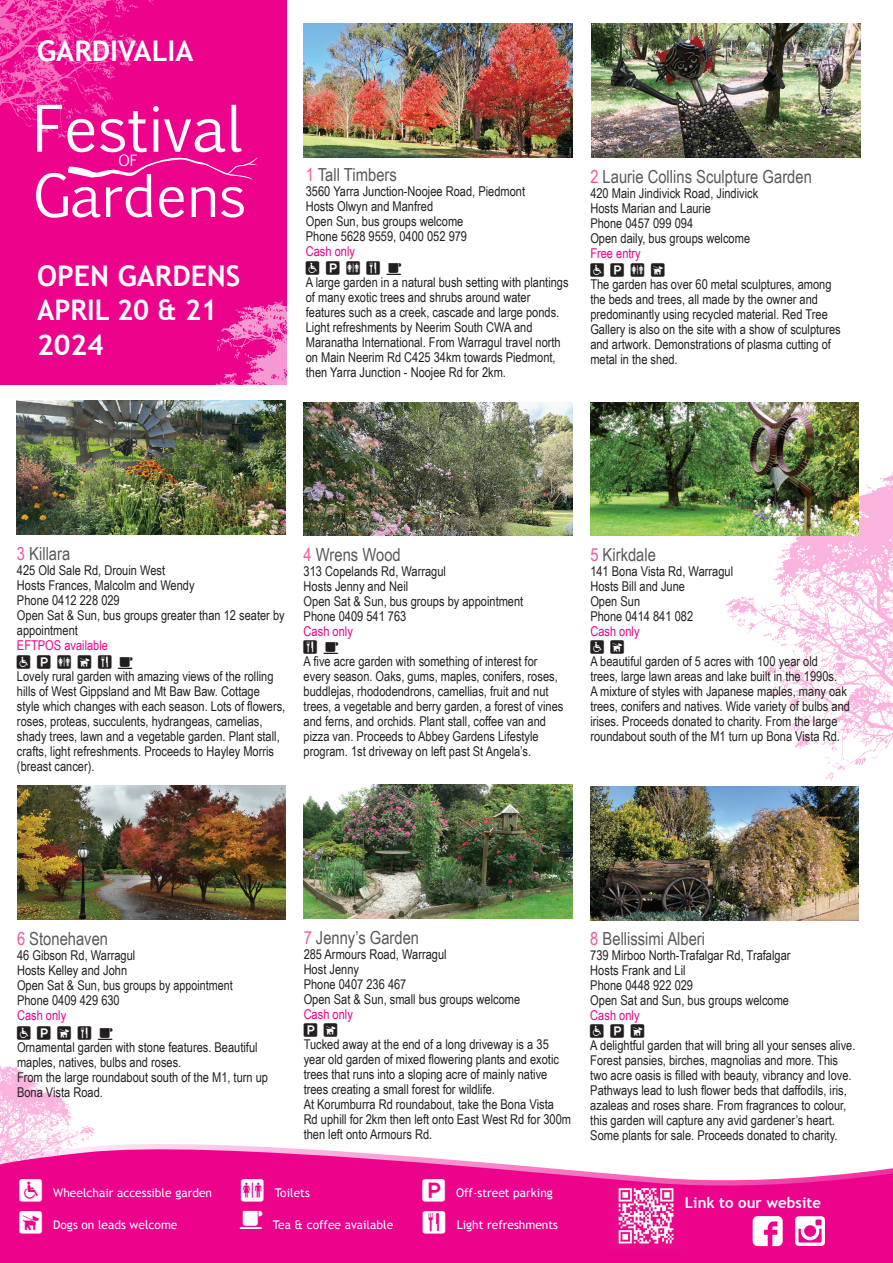
<style>
.page{position:relative;width:893px;height:1263px;background:#fff}
.page>*{position:absolute;margin:0;border:0;box-sizing:border-box;transform-origin:0 0}
.t1{font:61.35px "Euphemia UCAS";color:#fff}
.t2{font:56.25px "Euphemia UCAS";color:#fff}
.t3{font:700 28.5px/34.2px "Trebuchet MS";color:#fff}
.t4{font:22.5px "NPS Pictographs 1";color:#fff}
.t5{font:18px "Arial Narrow";color:#57585a}
.t6{font:700 15px "Trebuchet MS";color:#fff}
.t7{font:14.85px "Euphemia UCAS";color:#fff}
.t8{font:13.5px/15px "Arial Narrow";color:#231f20}
.t9{font:13.5px "Arial Narrow";color:#ed028c}
.t10{font:13.5px "NPS Pictographs 1";color:#231f20}
.t11{font:12px "Trebuchet MS";color:#fff}
.s1{color:#ef59a1}
.s2{font-family:"NPS Pictographs 1";font-size:22.5px}
</style>
<div class="page">
<div style="left:0;top:0;width:287px;height:385px;background:#ed028c"></div>
<svg style="left:172px;top:301px;width:401px;height:235px"></svg>
<svg style="left:0;top:0;width:154px;height:149px"></svg>
<svg style="left:726px;top:470px;width:167px;height:317px"></svg>
<svg style="left:0;top:1065px;width:95px;height:69px"></svg>
<img style="left:304px;top:23px;width:268px;height:134px">
<img style="left:304px;top:785px;width:268px;height:133px">
<img style="left:591px;top:23px;width:269px;height:134px">
<img style="left:17px;top:400px;width:269px;height:134px">
<img style="left:304px;top:402px;width:268px;height:134px">
<img style="left:17px;top:786px;width:269px;height:133px">
<img style="left:590px;top:787px;width:269px;height:134px">
<img style="left:590px;top:402px;width:269px;height:134px">
<svg style="left:0;top:1139px;width:893px;height:124px;fill:#ed028c"></svg>
<svg style="left:68px;top:157px;width:190px;height:23px"></svg>
<svg style="left:753px;top:1216px;width:30px;height:30px"></svg>
<svg style="left:795px;top:1216px;width:30px;height:30px"></svg>
<img style="left:611px;top:1188px;width:69px;height:62px">
<svg style="left:240px;top:1211px;width:22px;height:18px"></svg>
<h3 class="t3" style="left:37px;top:34px;width:38px">GARD</h3>
<h3 class="t3" style="left:110px;top:34px;width:85px">IVALIA</h3>
<h1 class="t1" style="left:33px;top:85px;width:211px">Festival</h1>
<h2 class="t2" style="left:33px;top:156px;width:215px">Gardens</h2>
<p class="t7" style="left:118px;top:150px;width:20px">of</p>
<h3 class="t3" style="left:37px;top:259px;width:205px">Open Gardens<br>APRIL 20 &amp; 21<br>2024</h3>
<h3 class="t5" style="left:306px;top:162px;width:93px"><span class="s1">1</span> Tall Timbers</h3>
<p class="t8" style="left:306px;top:183px;width:221px">3560 Yarra Junction-Noojee Road, Piedmont<br>Hosts Olwyn and Manfred<br>Open Sun, bus groups welcome<br>Phone 5628 9559, 0400 052 979</p>
<p class="t9" style="left:306px;top:241px;width:51px">Cash only</p>
<p class="t10" style="left:306px;top:261px;width:76px">Ô ^ M C</p>
<p class="t8" style="left:306px;top:274px;width:264px">A large garden in a natural bush setting with plantings of many exotic trees and shrubs around water features such as a creek, cascade and large ponds.<br>Light refreshments by Neerim South CWA and Maranatha International. From Warragul travel north on Main Neerim Rd C425 34km towards Piedmont, then Yarra Junction - Noojee Rd for 2km.</p>
<h3 class="t5" style="left:590px;top:164px;width:223px"><span class="s1">2</span> Laurie Collins Sculpture Garden</h3>
<p class="t8" style="left:590px;top:185px;width:169px">420 Main Jindivick Road, Jindivick<br>Hosts Marian and Laurie<br>Phone 0457 099 094<br>Open daily, bus groups welcome</p>
<p class="t9" style="left:590px;top:244px;width:52px">Free entry</p>
<p class="t10" style="left:590px;top:264px;width:76px">Ô ^ M `</p>
<p class="t8" style="left:590px;top:277px;width:252px">The garden has over 60 metal sculptures, among the beds and trees, all made by the owner and predominantly using recycled material. Red Tree Gallery is also on the site with a show of sculptures and artwork. Demonstrations of plasma cutting of metal in the shed.</p>
<h3 class="t5" style="left:17px;top:541px;width:55px"><span class="s1">3</span> Killara</h3>
<p class="t8" style="left:17px;top:562px;width:269px">425 Old Sale Rd, Drouin West<br>Hosts Frances, Malcolm and Wendy<br>Phone 0412 228 029<br>Open Sat &amp; Sun, bus groups greater than 12 seater by appointment</p>
<p class="t9" style="left:17px;top:636px;width:93px">EFTPOS available</p>
<p class="t10" style="left:17px;top:656px;width:96px">Ô ^ M ` C</p>
<p class="t8" style="left:17px;top:669px;width:270px">Lovely rural garden with amazing views of the rolling hills of West Gippsland and Mt Baw Baw. Cottage style which changes with each season. Lots of flowers, roses, proteas, succulents, hydrangeas, camelias, shady trees, lawn and a vegetable garden. Plant stall, crafts, light refreshments. Proceeds to Hayley Morris (breast cancer).</p>
<h3 class="t5" style="left:304px;top:541px;width:99px"><span class="s1">4</span> Wrens Wood</h3>
<p class="t8" style="left:304px;top:563px;width:221px">313 Copelands Rd, Warragul<br>Hosts Jenny and Neil<br>Open Sat &amp; Sun, bus groups by appointment<br>Phone 0409 541 763</p>
<p class="t9" style="left:304px;top:621px;width:51px">Cash only</p>
<p class="t10" style="left:304px;top:640px;width:15px">C</p>
<p class="t8" style="left:304px;top:653px;width:261px">A five acre garden with something of interest for every season. Oaks, gums, maples, conifers, roses, buddlejas, rhododendrons, camellias, fruit and nut trees, a vegetable and berry garden, a forest of vines and ferns, and orchids. Plant stall, coffee van and pizza van. Proceeds to Abbey Gardens Lifestyle program. 1st driveway on left past St Angela’s.</p>
<h3 class="t5" style="left:590px;top:541px;width:67px"><span class="s1">5</span> Kirkdale</h3>
<p class="t8" style="left:590px;top:563px;width:144px">141 Bona Vista Rd, Warragul<br>Hosts Bill and June<br>Open Sun<br>Phone 0414 841 082</p>
<p class="t9" style="left:590px;top:621px;width:51px">Cash only</p>
<p class="t10" style="left:590px;top:640px;width:35px">Ô `</p>
<p class="t8" style="left:590px;top:653px;width:261px">A beautiful garden of 5 acres with 100 year old<br>trees, large lawn areas and lake built in the 1990s.<br>A mixture of styles with Japanese maples, many oak trees, conifers and natives. Wide variety of bulbs and irises. Proceeds donated to charity. From the large roundabout south of the M1 turn up Bona Vista Rd.</p>
<h3 class="t5" style="left:17px;top:926px;width:93px"><span class="s1">6</span> Stonehaven</h3>
<p class="t8" style="left:17px;top:948px;width:217px">46 Gibson Rd, Warragul<br>Hosts Kelley and John<br>Open Sat &amp; Sun, bus groups by appointment<br>Phone 0409 429 630</p>
<p class="t9" style="left:17px;top:1006px;width:51px">Cash only</p>
<p class="t10" style="left:17px;top:1026px;width:76px">Ô ^ ` C</p>
<p class="t8" style="left:17px;top:1039px;width:253px">Ornamental garden with stone features. Beautiful maples, natives, bulbs and roses.<br>From the large roundabout south of the M1, turn up Bona Vista Road.</p>
<h3 class="t5" style="left:304px;top:925px;width:117px"><span class="s1">7</span> Jenny’s Garden</h3>
<p class="t8" style="left:304px;top:947px;width:218px">285 Armours Road, Warragul<br>Host Jenny<br>Phone 0407 236 467<br>Open Sat &amp; Sun, small bus groups welcome</p>
<p class="t9" style="left:304px;top:1005px;width:51px">Cash only</p>
<p class="t10" style="left:304px;top:1023px;width:35px">^ `</p>
<p class="t8" style="left:304px;top:1037px;width:269px">Tucked away at the end of a long driveway is a 35 year old garden of mixed flowering plants and exotic trees that runs into a sloping acre of mainly native trees creating a small forest for wildlife.<br>At Korumburra Rd roundabout, take the Bona Vista Rd uphill for 2km then left onto East West Rd for 300m then left onto Armours Rd.</p>
<p class="t11" style="left:53px;top:1186px;width:160px">Wheelchair accessible garden</p>
<p class="t11" style="left:241px;top:1186px;width:70px"><span class="s2">M</span> Toilets</p>
<p class="t11" style="left:422px;top:1186px;width:132px"><span class="s2">^</span> Off-street parking</p>
<p class="t11" style="left:19px;top:1217px;width:160px"><span class="s2">`</span> Dogs on leads welcome</p>
<p class="t11" style="left:273px;top:1217px;width:122px">Tea &amp; coffee available</p>
<p class="t11" style="left:423px;top:1217px;width:137px"><span class="s2">C</span> Light refreshments</p>
<h3 class="t4" style="left:19px;top:1179px;width:24px">Ô</h3>
<h3 class="t5" style="left:590px;top:926px;width:116px"><span class="s1">8</span> Bellissimi Alberi</h3>
<p class="t8" style="left:590px;top:948px;width:202px">739 Mirboo North-Trafalgar Rd, Trafalgar<br>Hosts Frank and Lil<br>Phone 0448 922 029<br>Open Sat and Sun, bus groups welcome</p>
<p class="t9" style="left:590px;top:1006px;width:51px">Cash only</p>
<p class="t10" style="left:590px;top:1025px;width:55px">Ô ^ `</p>
<p class="t8" style="left:590px;top:1038px;width:267px">A delightful garden that will bring all your senses alive.<br>Forest pansies, birches, magnolias and more. This two acre oasis is filled with beauty, vibrancy and love.<br>Pathways lead to lush flower beds that daffodils, iris, azaleas and roses share. From fragrances to colour, this garden will capture any avid gardener’s heart.<br>Some plants for sale. Proceeds donated to charity.</p>
<p class="t6" style="left:685px;top:1193px;width:138px">Link to our website</p>
</div>
